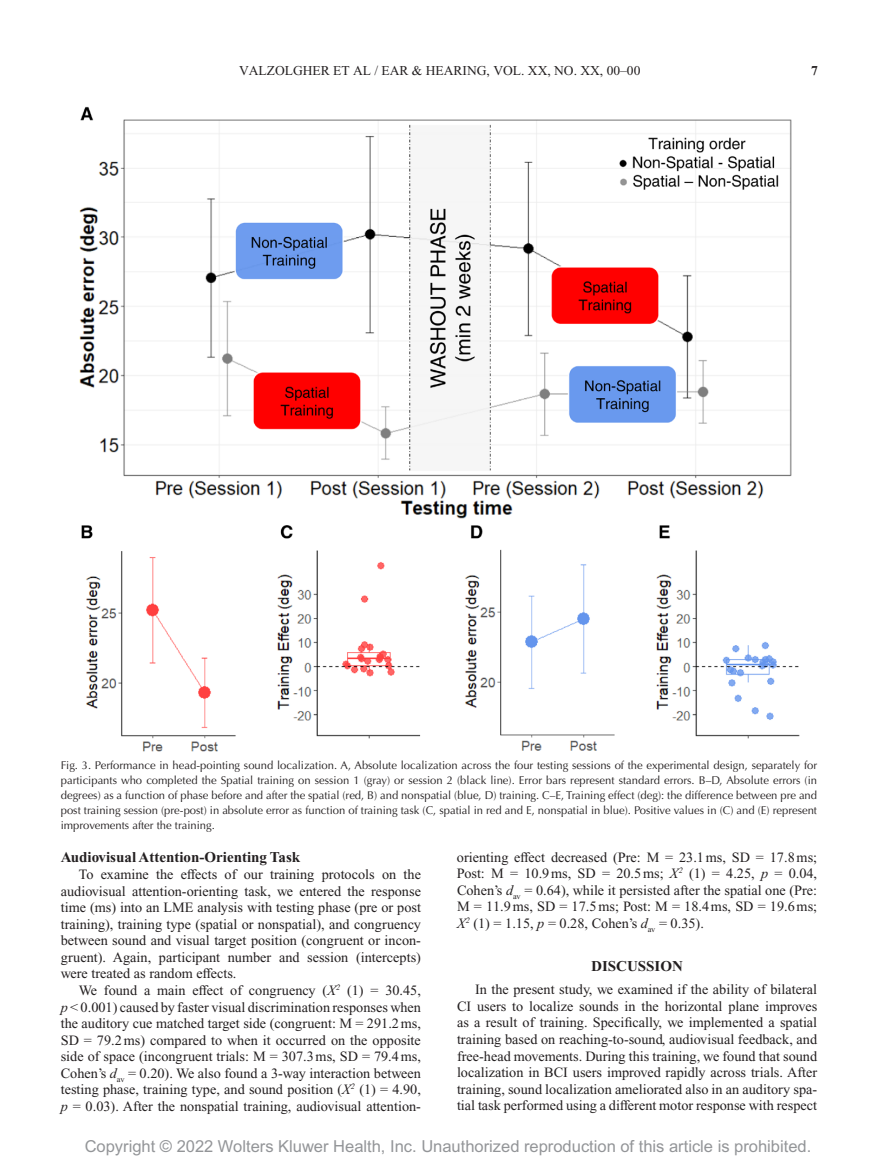
<style>
.page{position:relative;width:878px;height:1175px;background:#fff}
.page>*{position:absolute;margin:0;border:0;box-sizing:border-box;transform-origin:0 0}
.t1{font:16.5px "Arial MT Std";color:#939598}
.t2{font:700 15px "Times New Roman PS Std";color:#231f20}
.t3{font:14.25px/16.5px "Times New Roman PS Std";color:#231f20;text-align:justify}
.t4{font:13.5px "Times New Roman PS Std";color:#231f20}
.t5{font:700 13.5px "Times New Roman PS Std";color:#231f20}
.t6{font:11.25px/15px "Optima LT Std";color:#231f20;text-align:justify}
.s1{font-style:italic}
</style>
<div class="page">
<img style="left:79px;top:106px;width:720px;height:646px">
<p class="t4" style="left:239px;top:63px;width:403px">VALZOLGHER ET AL / EAR &amp; HEARING, VOL. XX, NO. XX, 00–00</p>
<p class="t5" style="left:811px;top:63px;width:8px">7</p>
<p class="t6" style="left:61px;top:758px;width:758px">Fig. 3. Performance in head-pointing sound localization. A, Absolute localization across the four testing sessions of the experimental design, separately for participants who completed the Spatial training on session 1 (gray) or session 2 (black line). Error bars represent standard errors. B–D, Absolute errors (in degrees) as a function of phase before and after the spatial (red, B) and nonspatial (blue, D) training. C–E, Training effect (deg): the difference between pre and post training session (pre-post) in absolute error as function of training task (C, spatial in red and E, nonspatial in blue). Positive values in (C) and (E) represent improvements after the training.</p>
<p class="t2" style="left:61px;top:848px;width:241px">Audiovisual Attention-Orienting Task</p>
<p class="t3" style="left:61px;top:866px;width:362px;text-indent:18px">To examine the effects of our training protocols on the audiovisual attention-orienting task, we entered the response time (ms) into an LME analysis with testing phase (pre or post training), training type (spatial or nonspatial), and congruency between sound and visual target position (congruent or incon&shy;gruent). Again, participant number and session (intercepts) were treated as random effects.</p>
<p class="t3" style="left:61px;top:982px;width:362px;text-indent:18px">We found a main effect of congruency (<span class="s1">X</span><sup>2</sup> (1) = 30.45, <span class="s1">p</span> &lt; 0.001) caused by faster visual discrimination responses when the auditory cue matched target side (congruent: M = 291.2ms, SD = 79.2ms) compared to when it occurred on the opposite side of space (incongruent trials: M = 307.3ms, SD = 79.4ms, Cohen’s <span class="s1">d</span><sub>av</sub> = 0.20). We also found a 3-way interaction between testing phase, training type, and sound position (<span class="s1">X</span><sup>2</sup> (1) = 4.90, <span class="s1">p</span> = 0.03). After the nonspatial training, audiovisual attention-</p>
<p class="t3" style="left:457px;top:848px;width:362px">orienting effect decreased (Pre: M = 23.1ms, SD = 17.8ms; Post: M = 10.9ms, SD = 20.5ms; <span class="s1">X</span><sup>2</sup> (1) = 4.25, <span class="s1">p</span> = 0.04, Cohen’s <span class="s1">d</span><sub>av</sub> = 0.64), while it persisted after the spatial one (Pre:<br>M = 11.9ms, SD = 17.5ms; Post: M = 18.4ms, SD = 19.6ms; <span class="s1">X</span><sup>2</sup> (1) = 1.15, <span class="s1">p</span> = 0.28, Cohen’s <span class="s1">d</span><sub>av</sub> = 0.35).</p>
<p class="t2" style="left:591px;top:957px;width:93px">DISCUSSION</p>
<p class="t3" style="left:457px;top:981px;width:362px;text-indent:18px">In the present study, we examined if the ability of bilateral CI users to localize sounds in the horizontal plane improves as a result of training. Specifically, we implemented a spatial training based on reaching-to-sound, audiovisual feedback, and free-head movements. During this training, we found that sound localization in BCI users improved rapidly across trials. After training, sound localization ameliorated also in an auditory spa&shy;tial task performed using a different motor response with respect</p>
<p class="t1" style="left:85px;top:1136px;width:728px">Copyright © 2022 Wolters Kluwer Health, Inc. Unauthorized reproduction of this article is prohibited.</p>
</div>
